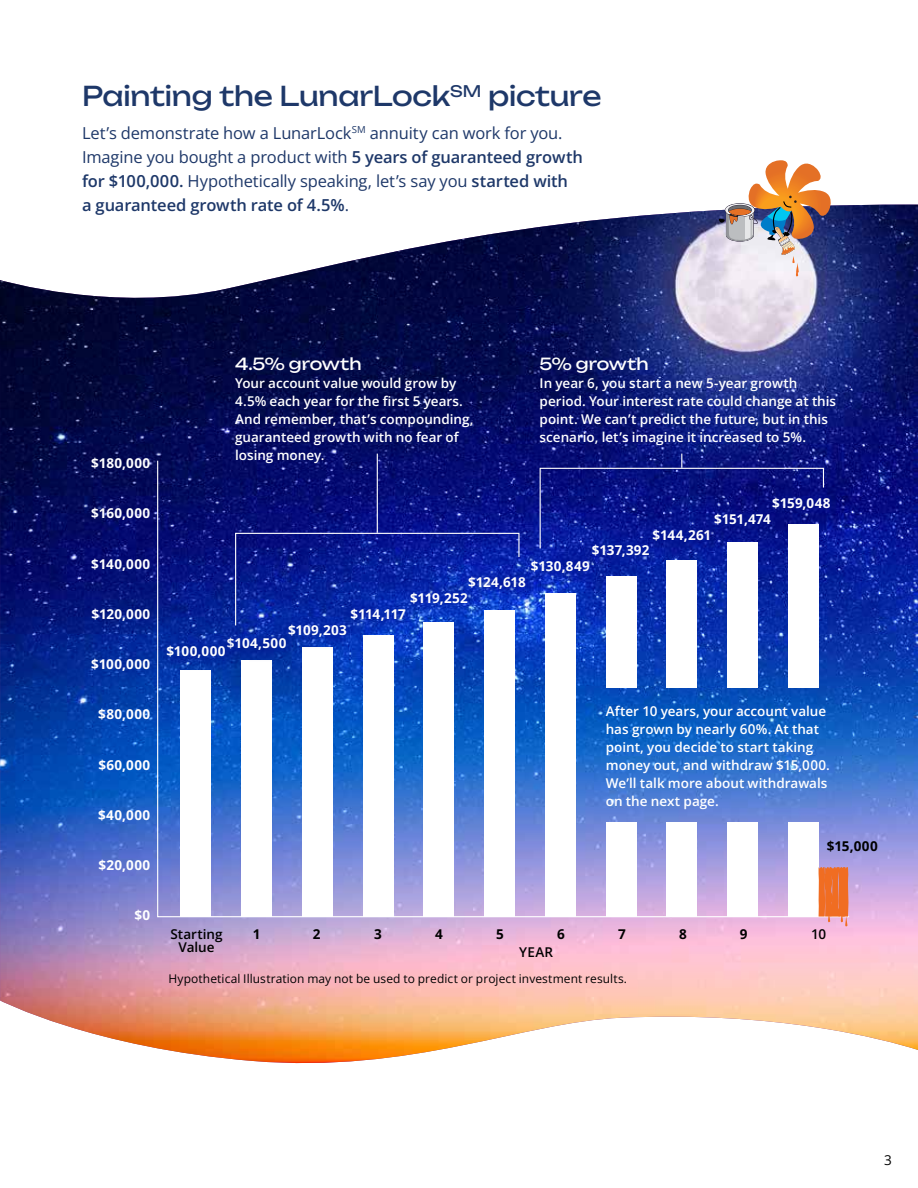
<style>
.page{position:relative;width:918px;height:1188px;background:#fff}
.page>*{position:absolute;margin:0;border:0;box-sizing:border-box;transform-origin:0 0}
.t1{font:27px "Unbounded";letter-spacing:-.01em;color:#1e3869}
.t2{font:16.5px/24px "Open Sans";letter-spacing:-.01em;color:#1e3869}
.t3{font:16.5px "Unbounded";color:#fff}
.t4{font:600 13.5px/18px "Open Sans";color:#fff}
.t5{font:700 13.5px "Open Sans";letter-spacing:.025em;color:#fff}
.t6{font:600 13.5px/13.5px "Open Sans";color:#000;text-align:center}
.t7{font:700 13.5px "Open Sans";color:#000}
.t8{font:13.5px "Open Sans";color:#000}
.t9{font:12px "Open Sans";letter-spacing:.005em;color:#000}
.s1{font-weight:600}
</style>
<div class="page">
<img style="left:0;top:205px;width:918px;height:859px">
<img style="left:157px;top:460px;width:693px;height:458px">
<div style="left:181px;top:670px;width:30px;height:247px;background:#fff"></div>
<div style="left:241px;top:660px;width:31px;height:257px;background:#fff"></div>
<div style="left:302px;top:647px;width:31px;height:270px;background:#fff"></div>
<div style="left:363px;top:635px;width:30px;height:282px;background:#fff"></div>
<div style="left:424px;top:622px;width:30px;height:295px;background:#fff"></div>
<div style="left:484px;top:611px;width:31px;height:306px;background:#fff"></div>
<div style="left:545px;top:593px;width:31px;height:324px;background:#fff"></div>
<div style="left:606px;top:576px;width:30px;height:341px;background:#fff"></div>
<div style="left:667px;top:560px;width:30px;height:357px;background:#fff"></div>
<div style="left:727px;top:542px;width:31px;height:375px;background:#fff"></div>
<div style="left:788px;top:524px;width:31px;height:393px;background:#fff"></div>
<div style="left:213px;top:623px;width:87px;height:40px;background:#041696;opacity:.75"></div>
<div style="left:274px;top:610px;width:87px;height:40px;background:#041696;opacity:.75"></div>
<div style="left:337px;top:595px;width:83px;height:40px;background:#041696;opacity:.75"></div>
<svg style="left:520px;top:587px;width:19px;height:16px"></svg>
<div style="left:517px;top:547px;width:87px;height:40px;background:#041696;opacity:.75"></div>
<div style="left:578px;top:531px;width:85px;height:40px;background:#041696;opacity:.75"></div>
<div style="left:639px;top:515px;width:85px;height:40px;background:#041696;opacity:.75"></div>
<div style="left:759px;top:483px;width:85px;height:40px;background:#041696;opacity:.75"></div>
<div style="left:153px;top:632px;width:86px;height:40px;background:#041696;opacity:.75"></div>
<svg style="left:235px;top:532px;width:285px;height:95px"></svg>
<hr style="left:377px;top:454px;width:1px;height:79px;background:#fff">
<svg style="left:539px;top:454px;width:286px;height:96px"></svg>
<img style="left:594px;top:689px;width:258px;height:133px">
<svg style="left:719px;top:160px;width:114px;height:116px"></svg>
<svg style="left:819px;top:867px;width:29px;height:59px"></svg>
<h1 class="t1" style="left:82px;top:74px;width:521px">Painting the LunarLock<sup>SM</sup> picture</h1>
<p class="t2" style="left:82px;top:120px;width:502px">Let’s demonstrate how a LunarLock<sup>SM</sup> annuity can work for you.<br>Imagine you bought a product with <span class="s1">5 years of guaranteed growth for $100,000.</span> Hypothetically speaking, let’s say you <span class="s1">started with<br>a guaranteed growth rate of 4.5%</span>.</p>
<p class="t5" style="left:91px;top:454px;width:61px">$180,000</p>
<p class="t5" style="left:91px;top:504px;width:61px">$160,000</p>
<p class="t5" style="left:91px;top:554px;width:61px">$140,000</p>
<p class="t5" style="left:92px;top:605px;width:60px">$120,000</p>
<p class="t5" style="left:91px;top:655px;width:61px">$100,000</p>
<p class="t5" style="left:98px;top:705px;width:54px">$80,000</p>
<p class="t5" style="left:98px;top:755px;width:53px">$60,000</p>
<p class="t5" style="left:98px;top:806px;width:54px">$40,000</p>
<p class="t5" style="left:98px;top:856px;width:53px">$20,000</p>
<p class="t5" style="left:135px;top:906px;width:17px">$0</p>
<p class="t3" style="left:235px;top:350px;width:128px">4.5% growth</p>
<p class="t4" style="left:235px;top:373px;width:240px">Your account value would grow by<br>4.5% each year for the first 5 years.<br>And remember, that’s compounding, guaranteed growth with no fear of losing money.</p>
<p class="t3" style="left:540px;top:350px;width:110px">5% growth</p>
<p class="t4" style="left:540px;top:373px;width:298px">In year 6, you start a new 5-year growth period. Your interest rate could change at this point. We can’t predict the future, but in this scenario, let’s imagine it increased to 5%.</p>
<p class="t5" style="left:772px;top:494px;width:60px">$159,048</p>
<p class="t5" style="left:714px;top:510px;width:58px">$151,474</p>
<p class="t5" style="left:652px;top:525px;width:60px">$144,261</p>
<p class="t5" style="left:592px;top:541px;width:59px">$137,392</p>
<p class="t5" style="left:531px;top:557px;width:60px">$130,849</p>
<p class="t5" style="left:468px;top:573px;width:59px">$124,618</p>
<p class="t5" style="left:410px;top:589px;width:59px">$119,252</p>
<p class="t5" style="left:351px;top:605px;width:57px">$114,117</p>
<p class="t5" style="left:288px;top:621px;width:60px">$109,203</p>
<p class="t5" style="left:227px;top:634px;width:61px">$104,500</p>
<p class="t5" style="left:166px;top:642px;width:61px">$100,000</p>
<p class="t4" style="left:606px;top:702px;width:226px">After 10 years, your account value has grown by nearly 60%. At that point, you decide to start taking money out, and withdraw $15,000.<br>We’ll talk more about withdrawals on the next page.</p>
<p class="t7" style="left:827px;top:837px;width:52px">$15,000</p>
<p class="t6" style="left:171px;top:927px;width:53px">Starting<br>Value</p>
<p class="t7" style="left:253px;top:925px;width:9px">1</p>
<p class="t7" style="left:313px;top:925px;width:9px">2</p>
<p class="t7" style="left:374px;top:925px;width:9px">3</p>
<p class="t7" style="left:435px;top:925px;width:9px">4</p>
<p class="t7" style="left:496px;top:925px;width:9px">5</p>
<p class="t7" style="left:557px;top:925px;width:9px">6</p>
<p class="t7" style="left:618px;top:925px;width:9px">7</p>
<p class="t7" style="left:679px;top:925px;width:9px">8</p>
<p class="t7" style="left:740px;top:925px;width:9px">9</p>
<p class="t6" style="left:811px;top:927px;width:17px">10</p>
<p class="t6" style="left:519px;top:946px;width:35px">YEAR</p>
<p class="t9" style="left:168px;top:970px;width:460px">Hypothetical Illustration may not be used to predict or project investment results.</p>
<p class="t8" style="left:884px;top:1151px;width:9px">3</p>
</div>
